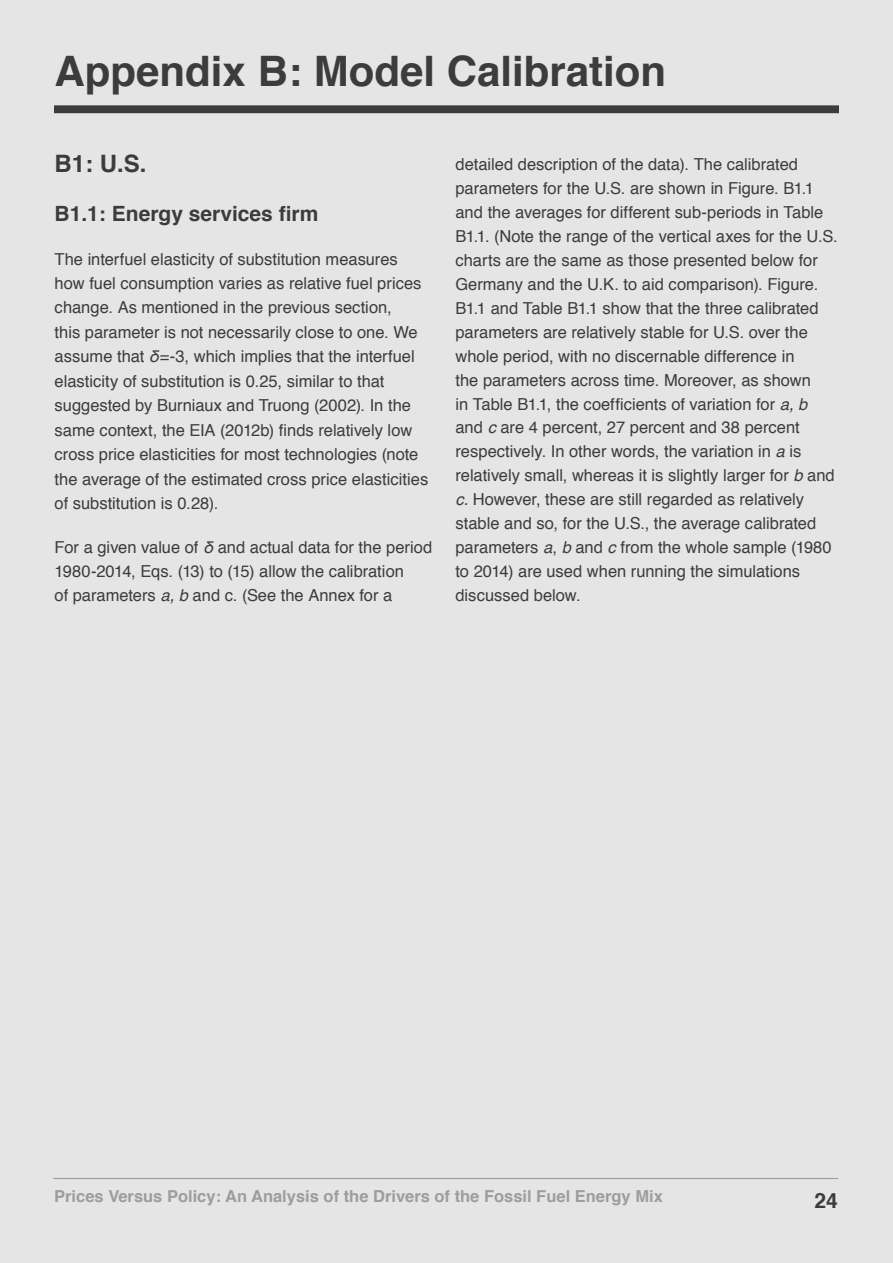
<style>
.page{position:relative;width:893px;height:1263px;background:#e5e5e5}
.page>*{position:absolute;margin:0;border:0;box-sizing:border-box;transform-origin:0 0}
.t1{font:700 42px "Helvetica";color:#3c3c3b}
.t2{font:700 24px "Helvetica";color:#3c3c3b}
.t3{font:700 21px "Helvetica";color:#3c3c3b}
.t4{font:16.5px/23.9px "Helvetica";color:#3c3c3b}
.t5{font:700 16.5px "Helvetica";color:#9d9d9c}
.s1{font-style:italic}
</style>
<div class="page">
<hr style="left:53px;top:1178px;width:785px;height:1px;background:#9d9d9c">
<div style="left:54px;top:106px;width:785px;height:7px;background:#3c3c3b"></div>
<h1 class="t1" style="left:55px;top:37px;width:613px">Appendix B: Model Calibration</h1>
<h2 class="t2" style="left:55px;top:144px;width:94px">B1: U.S.</h2>
<p class="t3" style="left:55px;top:197px;width:265px">B1.1: Energy services firm</p>
<p class="t4" style="left:55px;top:247px;width:375px;line-height:24.5px">The interfuel elasticity of substitution measures how fuel consumption varies as relative fuel prices change. As mentioned in the previous section,<br>this parameter is not necessarily close to one. We assume that <span class="s1">δ</span>=-3, which implies that the interfuel elasticity of substitution is 0.25, similar to that suggested by Burniaux and Truong (2002). In the same context, the EIA (2012b) finds relatively low cross price elasticities for most technologies (note the average of the estimated cross price elasticities of substitution is 0.28).</p>
<p class="t4" style="left:55px;top:536px;width:379px">For a given value of <span class="s1">δ</span> and actual data for the period<br>1980-2014, Eqs. (13) to (15) allow the calibration<br>of parameters <span class="s1">a, b</span> and c. (See the Annex for a</p>
<p class="t4" style="left:455px;top:153px;width:384px">detailed description of the data). The calibrated parameters for the U.S. are shown in Figure. B1.1 and the averages for different sub-periods in Table B1.1. (Note the range of the vertical axes for the U.S. charts are the same as those presented below for Germany and the U.K. to aid comparison). Figure.<br>B1.1 and Table B1.1 show that the three calibrated parameters are relatively stable for U.S. over the whole period, with no discernable difference in<br>the parameters across time. Moreover, as shown<br>in Table B1.1, the coefficients of variation for <span class="s1">a, b </span>and <span class="s1">c</span> are 4 percent, 27 percent and 38 percent respectively. In other words, the variation in <span class="s1">a</span> is relatively small, whereas it is slightly larger for <span class="s1">b</span> and <span class="s1">c.</span> However, these are still regarded as relatively stable and so, for the U.S., the average calibrated parameters <span class="s1">a</span>, <span class="s1">b</span> and <span class="s1">c</span> from the whole sample (1980 to 2014) are used when running the simulations discussed below.</p>
<p class="t5" style="left:54px;top:1183px;width:610px">Prices Versus Policy: An Analysis of the Drivers of the Fossil Fuel Energy Mix</p>
<p class="t5" style="left:54px;top:1186px;width:610px">Prices Versus Policy: An Analysis of the Drivers of the Fossil Fuel Energy Mix</p>
<p class="t3" style="left:814px;top:1183px;width:25px">24</p>
</div>
